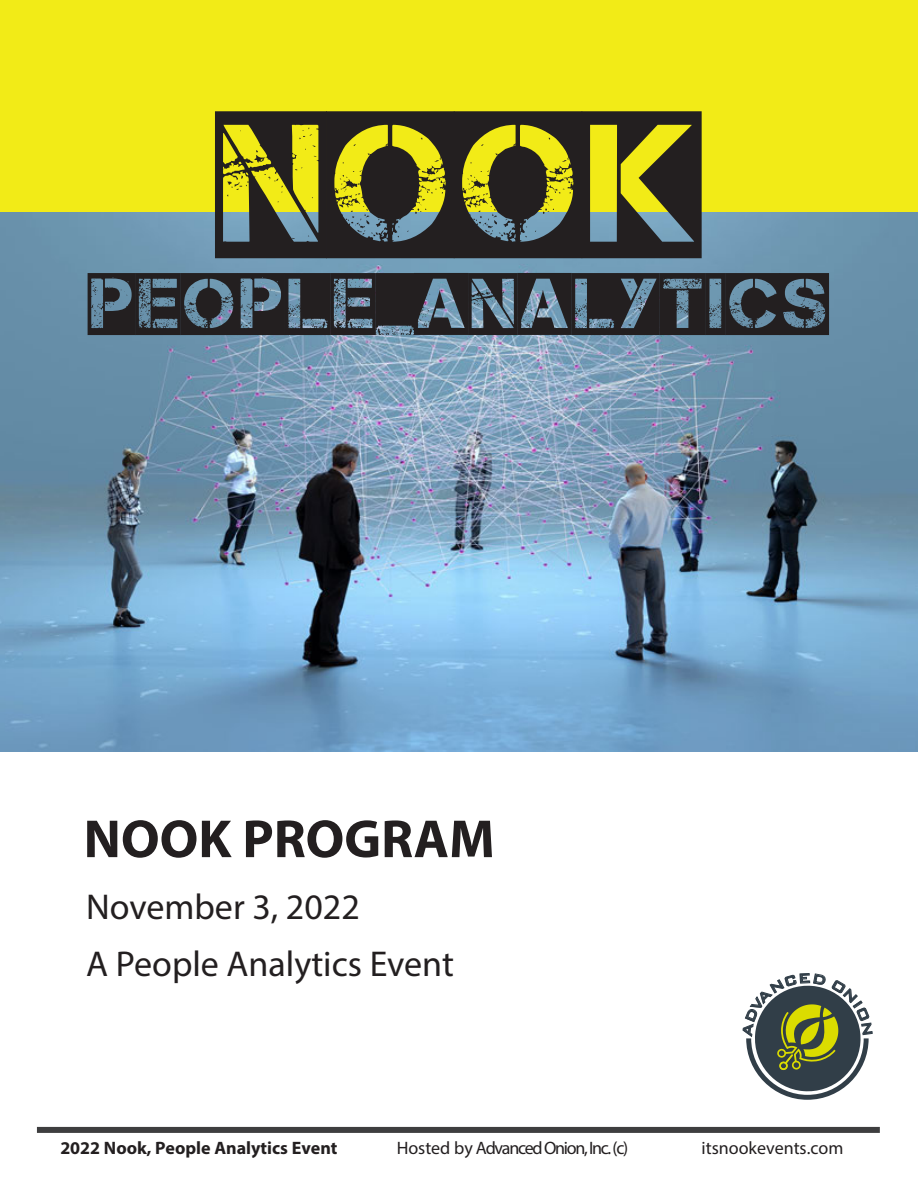
<style>
.page{position:relative;width:918px;height:1188px;background:#fff}
.page>*{position:absolute;margin:0;border:0;box-sizing:border-box;transform-origin:0 0}
.t1{font:700 54px "Myriad Pro";color:#231f20}
.t2{font:36px/57.6px "Myriad Pro";color:#231f20}
.t3{font:700 18px "Myriad Pro";color:#231f20}
.t4{font:18px "Myriad Pro";letter-spacing:-.07em;color:#231f20}
.t5{font:18px "Myriad Pro";color:#231f20}
</style>
<div class="page">
<div style="left:37px;top:1127px;width:843px;height:6px;background:#3e3e3f"></div>
<img style="left:0;top:212px;width:918px;height:540px">
<div style="left:0;top:0;width:918px;height:212px;background:#f2eb17"></div>
<svg style="left:215px;top:111px;width:487px;height:147px"></svg>
<svg style="left:88px;top:273px;width:741px;height:62px;background:#3d4750"></svg>
<svg style="left:742px;top:973px;width:131px;height:127px"></svg>
<h1 class="t1" style="left:84px;top:804px;width:413px">NOOK PROGRAM</h1>
<p class="t2" style="left:86px;top:877px;width:369px">November 3, 2022<br>A People Analytics Event</p>
<p class="t3" style="left:60px;top:1136px;width:279px">2022 Nook, People Analytics Event</p>
<p class="t4" style="left:397px;top:1137px;width:233px">Hosted by Advanced Onion, Inc. (c)</p>
<p class="t5" style="left:702px;top:1137px;width:143px">itsnookevents.com</p>
</div>
